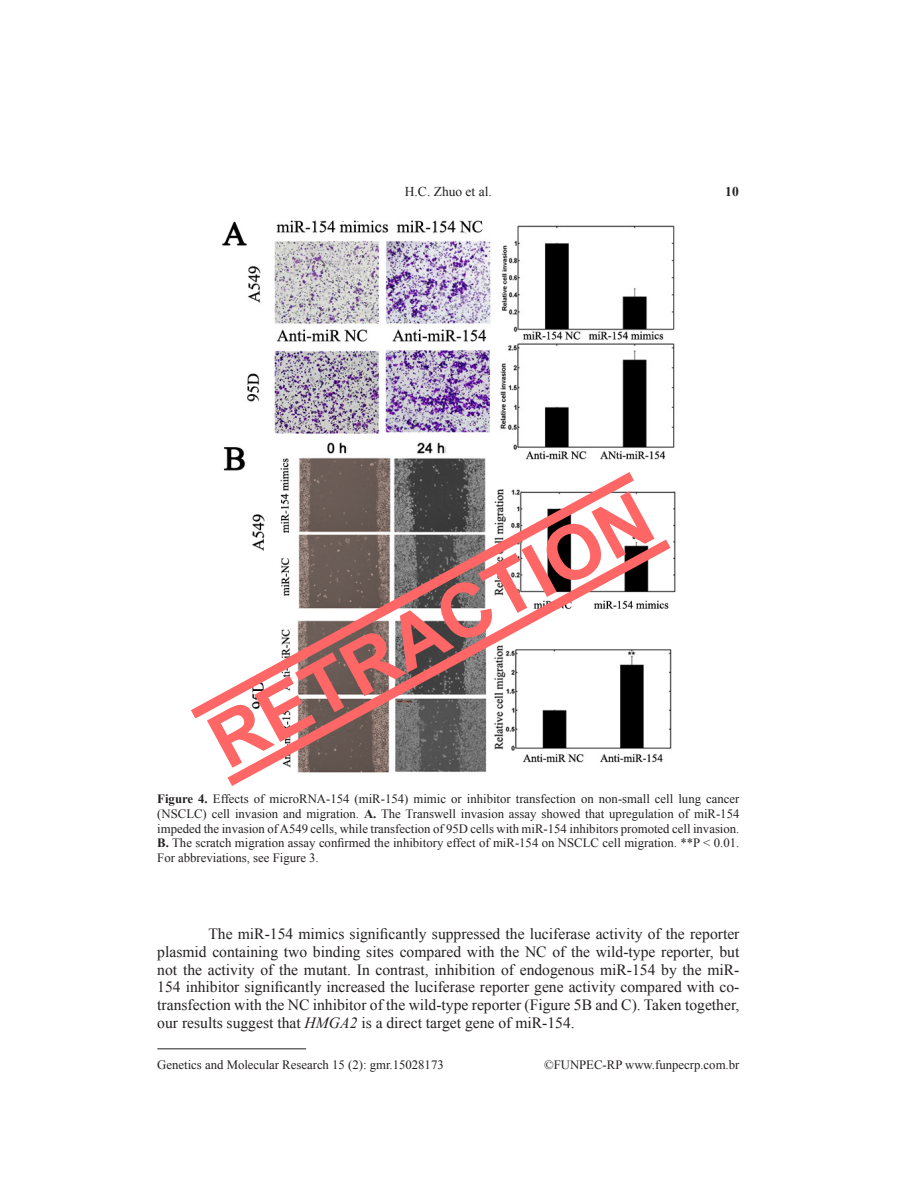
<style>
.page{position:relative;width:918px;height:1188px;background:#fff}
.page>*{position:absolute;margin:0;border:0;box-sizing:border-box;transform-origin:0 0}
._1__Título{font:700 75px "Arial";color:#f66}
.Texto{font:15.6px/17.9px "Times New Roman";color:#231f20;text-align:justify}
.t1{font:13.5px "Times New Roman";color:#231f20}
.t2{font:700 13.5px "Times New Roman";color:#231f20}
.Legendas{font:12.75px/14.7px "Times New Roman";color:#231f20;text-align:justify}
.s1{font-weight:700}
.s2{font-style:italic}
</style>
<div class="page">
<hr style="left:157px;top:1048px;width:149px;height:1px;background:#231f20">
<img style="left:222px;top:220px;width:454px;height:559px">
<svg style="left:191px;top:472px;width:443px;height:247px"></svg>
<svg style="left:228px;top:540px;width:443px;height:246px"></svg>
<p class="t1" style="left:405px;top:182px;width:88px">H.C. Zhuo et al.</p>
<p class="t2" style="left:725px;top:182px;width:15px">10</p>
<p class="_1__Título" style="left:191px;top:701px;width:493px;rotate:-28deg">RETRACTION</p>
<p class="Legendas" style="left:157px;top:791px;width:584px"><span class="s1">Figure 4.</span> Effects of microRNA-154 (miR-154) mimic or inhibitor transfection on non-small cell lung cancer (NSCLC) cell invasion and migration. <span class="s1">A.</span> The Transwell invasion assay showed that upregulation of miR-154 impeded the invasion of A549 cells, while transfection of 95D cells with miR-154 inhibitors promoted cell invasion.<br><span class="s1">B.</span> The scratch migration assay confirmed the inhibitory effect of miR-154 on NSCLC cell migration. **P &lt; 0.01.<br>For abbreviations, see Figure 3.</p>
<p class="Texto" style="left:157px;top:925px;width:584px;text-indent:51px">The miR-154 mimics significantly suppressed the luciferase activity of the reporter plasmid containing two binding sites compared with the NC of the wild-type reporter, but not the activity of the mutant. In contrast, inhibition of endogenous miR-154 by the miR-154 inhibitor significantly increased the luciferase reporter gene activity compared with co&shy;transfection with the NC inhibitor of the wild-type reporter (Figure 5B and C). Taken together, our results suggest that <span class="s2">HMGA2</span> is a direct target gene of miR-154.</p>
<p class="Legendas" style="left:157px;top:1057px;width:288px">Genetics and Molecular Research 15 (2): gmr.15028173</p>
<p class="Legendas" style="left:544px;top:1057px;width:197px">©FUNPEC-RP www.funpecrp.com.br</p>
</div>
